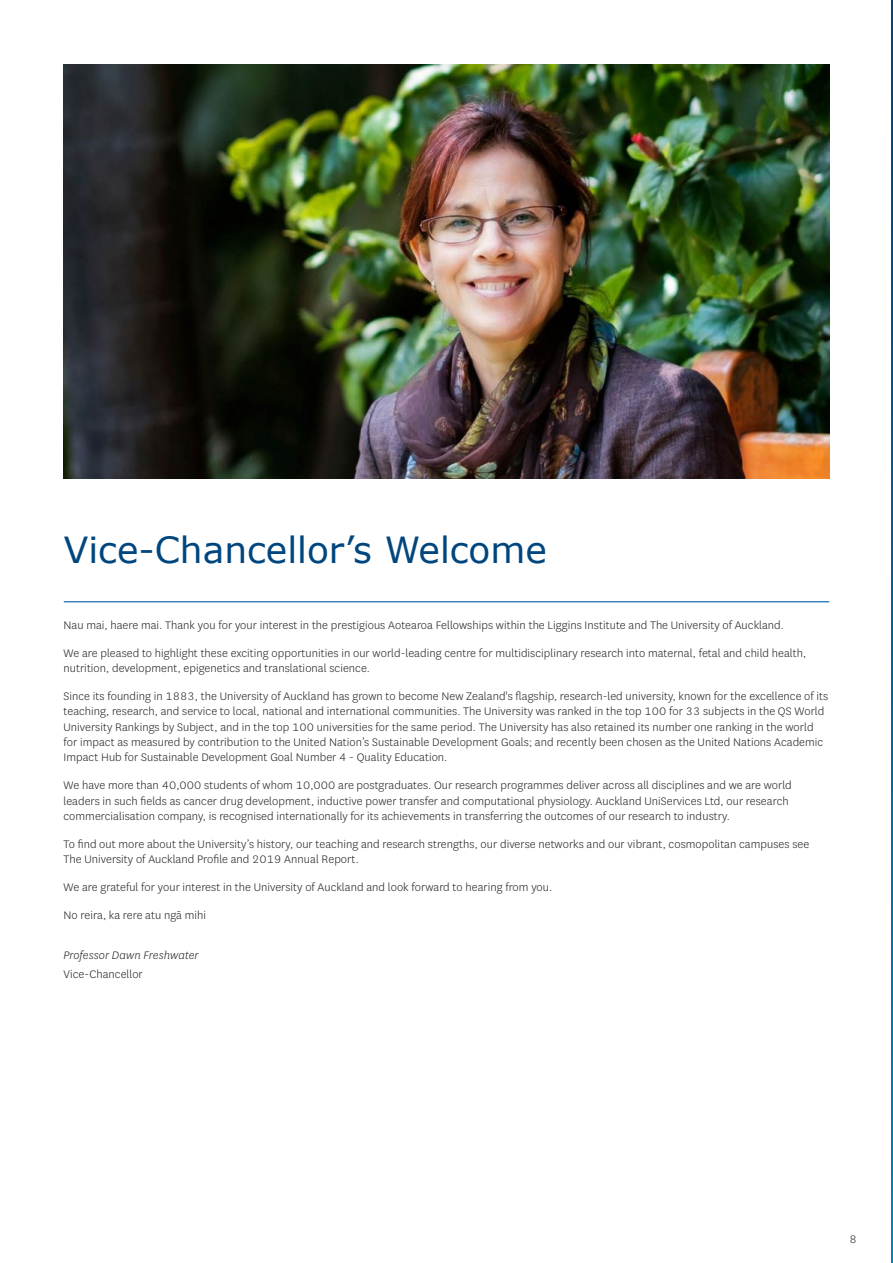
<style>
.page{position:relative;width:893px;height:1263px;background:#fff}
.page>*{position:absolute;margin:0;border:0;box-sizing:border-box;transform-origin:0 0}
.t1{font:36px "Verdana";color:#00467e}
.Contents_Subheading{font:300 12.75px/15.3px "National";letter-spacing:.005em;color:#231f20}
.Contents_Subheading-2{font:italic 300 12.75px "National";letter-spacing:.005em;color:#231f20}
.Bodycopy{font:300 12.75px "National";color:#231f20}
</style>
<div class="page">
<hr style="left:64px;top:601px;width:765px;height:1px;background:#015dab">
<img style="left:64px;top:64px;width:765px;height:414px">
<img style="left:891px;top:0;width:2px;height:1263px">
<p class="t1" style="left:64px;top:525px;width:485px">Vice-Chancellor’s Welcome</p>
<p class="Contents_Subheading" style="left:64px;top:617px;width:722px">Nau mai, haere mai. Thank you for your interest in the prestigious Aotearoa Fellowships within the Liggins Institute and The University of Auckland.</p>
<p class="Contents_Subheading" style="left:64px;top:645px;width:744px">We are pleased to highlight these exciting opportunities in our world-leading centre for multidisciplinary research into maternal, fetal and child health, nutrition, development, epigenetics and translational science.</p>
<p class="Contents_Subheading" style="left:64px;top:688px;width:766px">Since its founding in 1883, the University of Auckland has grown to become New Zealand's flagship, research-led university, known for the excellence of its teaching, research, and service to local, national and international communities. The University was ranked in the top 100 for 33 subjects in the QS World University Rankings by Subject, and in the top 100 universities for the same period. The University has also retained its number one ranking in the world for impact as measured by contribution to the United Nation’s Sustainable Development Goals; and recently been chosen as the United Nations Academic Impact Hub for Sustainable Development Goal Number 4 - Quality Education.</p>
<p class="Contents_Subheading" style="left:64px;top:777px;width:730px">We have more than 40,000 students of whom 10,000 are postgraduates. Our research programmes deliver across all disciplines and we are world leaders in such fields as cancer drug development, inductive power transfer and computational physiology. Auckland UniServices Ltd, our research commercialisation company, is recognised internationally for its achievements in transferring the outcomes of our research to industry.</p>
<p class="Contents_Subheading" style="left:64px;top:836px;width:747px">To find out more about the University’s history, our teaching and research strengths, our diverse networks and our vibrant, cosmopolitan campuses see<br>The University of Auckland Profile and 2019 Annual Report.</p>
<p class="Contents_Subheading" style="left:64px;top:879px;width:490px">We are grateful for your interest in the University of Auckland and look forward to hearing from you.</p>
<p class="Contents_Subheading" style="left:64px;top:907px;width:144px">No reira, ka rere atu ngā mihi</p>
<p class="Contents_Subheading-2" style="left:64px;top:947px;width:137px">Professor Dawn Freshwater</p>
<p class="Contents_Subheading" style="left:64px;top:966px;width:81px">Vice-Chancellor</p>
<p class="Bodycopy" style="left:850px;top:1231px;width:9px">8</p>
</div>
